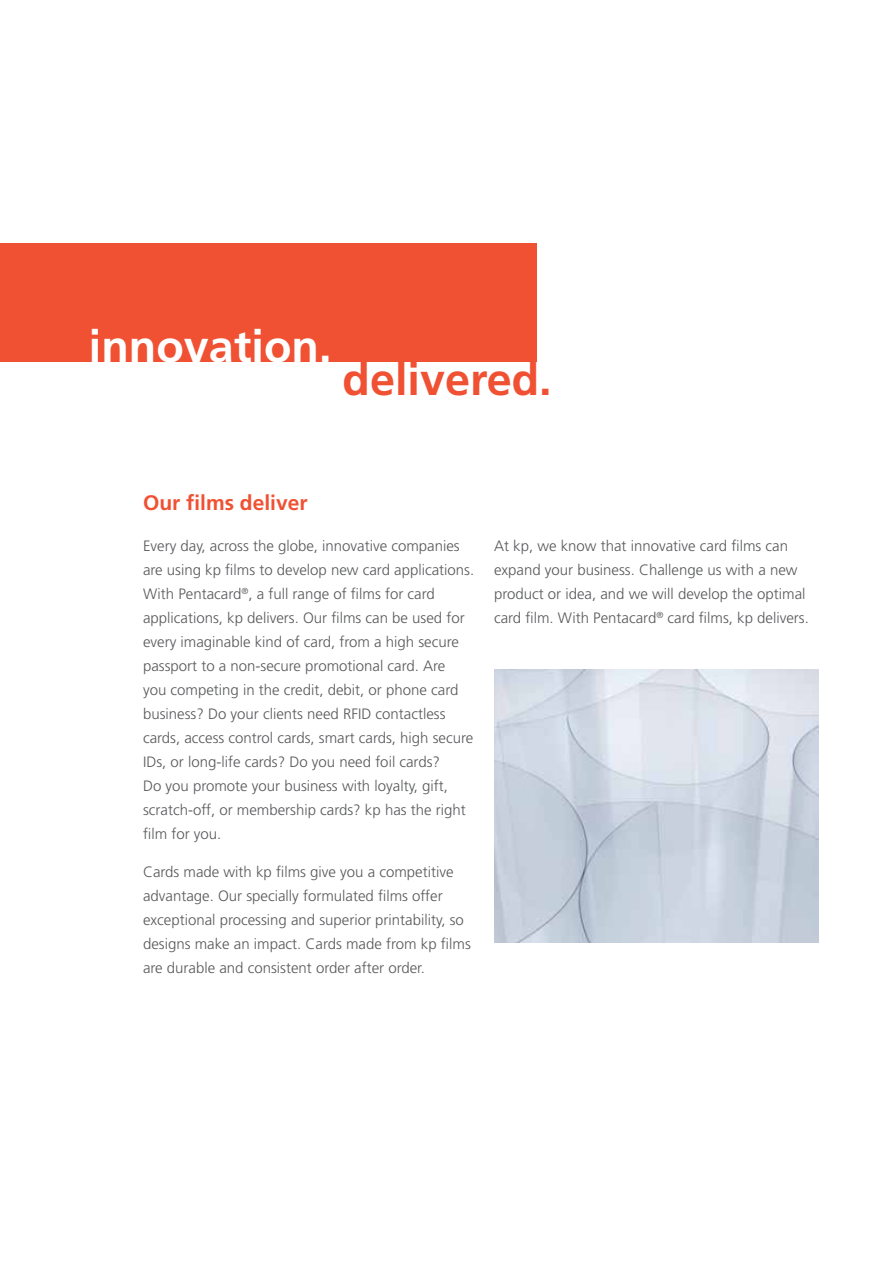
<style>
.page{position:relative;width:893px;height:1263px;background:#fff}
.page>*{position:absolute;margin:0;border:0;box-sizing:border-box;transform-origin:0 0}
.t1{font:700 45px "Frutiger";color:#fff}
.t2{font:700 45px "Frutiger";color:#f05133}
.t3{font:700 21px "Frutiger";color:#f05133}
.t4{font:300 15px/24px "Frutiger";color:#58595b}
</style>
<div class="page">
<img style="left:494px;top:669px;width:324px;height:273px">
<div style="left:0;top:243px;width:536px;height:118px;background:#f05133"></div>
<h1 class="t1" style="left:89px;top:320px;width:244px">innovation.</h1>
<h1 class="t2" style="left:342px;top:353px;width:211px">delivered.</h1>
<h2 class="t3" style="left:143px;top:490px;width:166px">Our films deliver</h2>
<p class="t4" style="left:143px;top:534px;width:333px">Every day, across the globe, innovative companies are using kp films to develop new card applications.<br>With Pentacard<sup>®</sup>, a full range of films for card applications, kp delivers. Our films can be used for every imaginable kind of card, from a high secure passport to a non-secure promotional card. Are<br>you competing in the credit, debit, or phone card business? Do your clients need RFID contactless cards, access control cards, smart cards, high secure IDs, or long-life cards? Do you need foil cards?<br>Do you promote your business with loyalty, gift, scratch-off, or membership cards? kp has the right film for you.</p>
<p class="t4" style="left:143px;top:860px;width:329px">Cards made with kp films give you a competitive advantage. Our specially formulated films offer exceptional processing and superior printability, so designs make an impact. Cards made from kp films are durable and consistent order after order.</p>
<p class="t4" style="left:494px;top:534px;width:316px">At kp, we know that innovative card films can expand your business. Challenge us with a new product or idea, and we will develop the optimal card film. With Pentacard<sup>®</sup> card films, kp delivers.</p>
</div>
